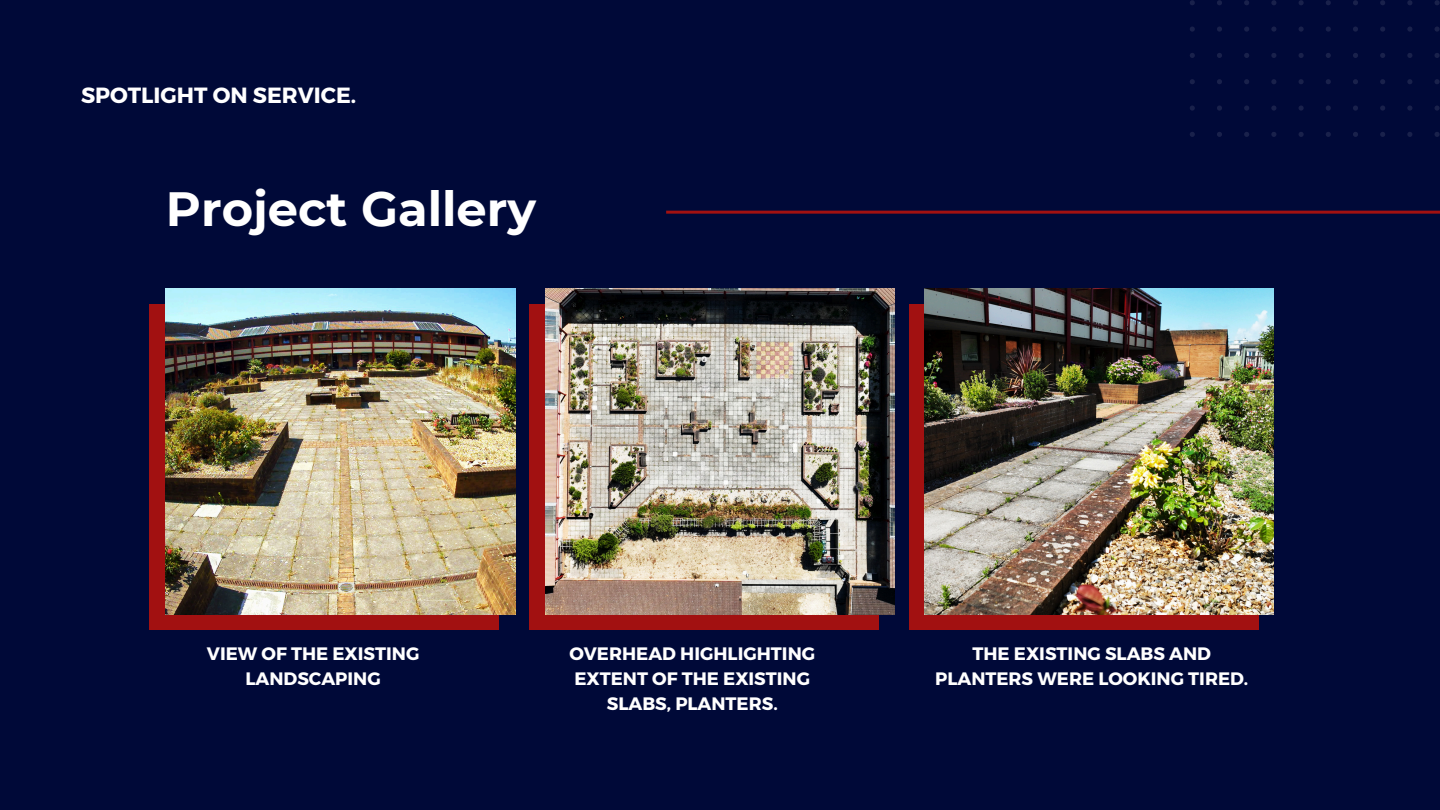
<style>
.page{position:relative;width:1440px;height:810px;background:#000938}
.page>*{position:absolute;margin:0;border:0;box-sizing:border-box;transform-origin:0 0}
.t1{font:700 48px "Montserrat";color:#fff}
.t2{font:700 22px "Montserrat";color:#fff}
.t3{font:700 18px/24.8px "Montserrat";color:#fff;text-align:center}
</style>
<div class="page">
<hr style="left:666px;top:211px;width:774px;height:3px;background:#a21111">
<div style="left:149px;top:304px;width:350px;height:326px;background:#a21111"></div>
<img style="left:166px;top:289px;width:349px;height:325px">
<div style="left:529px;top:304px;width:349px;height:326px;background:#a21111"></div>
<img style="left:545px;top:289px;width:350px;height:325px">
<div style="left:909px;top:304px;width:350px;height:326px;background:#a21111"></div>
<img style="left:924px;top:289px;width:350px;height:325px">
<svg style="left:1190px;top:0;width:250px;height:137px"></svg>
<p class="t2" style="left:81px;top:81px;width:277px">SPOTLIGHT ON SERVICE.</p>
<p class="t1" style="left:166px;top:179px;width:372px">Project Gallery</p>
<p class="t3" style="left:207px;top:641px;width:214px">VIEW OF THE EXISTING<br>LANDSCAPING</p>
<p class="t3" style="left:569px;top:641px;width:247px">OVERHEAD HIGHLIGHTING<br>EXTENT OF THE EXISTING<br>SLABS, PLANTERS.</p>
<h2 class="t3" style="left:935px;top:641px;width:315px">THE EXISTING SLABS AND<br>PLANTERS WERE LOOKING TIRED.</h2>
</div>
